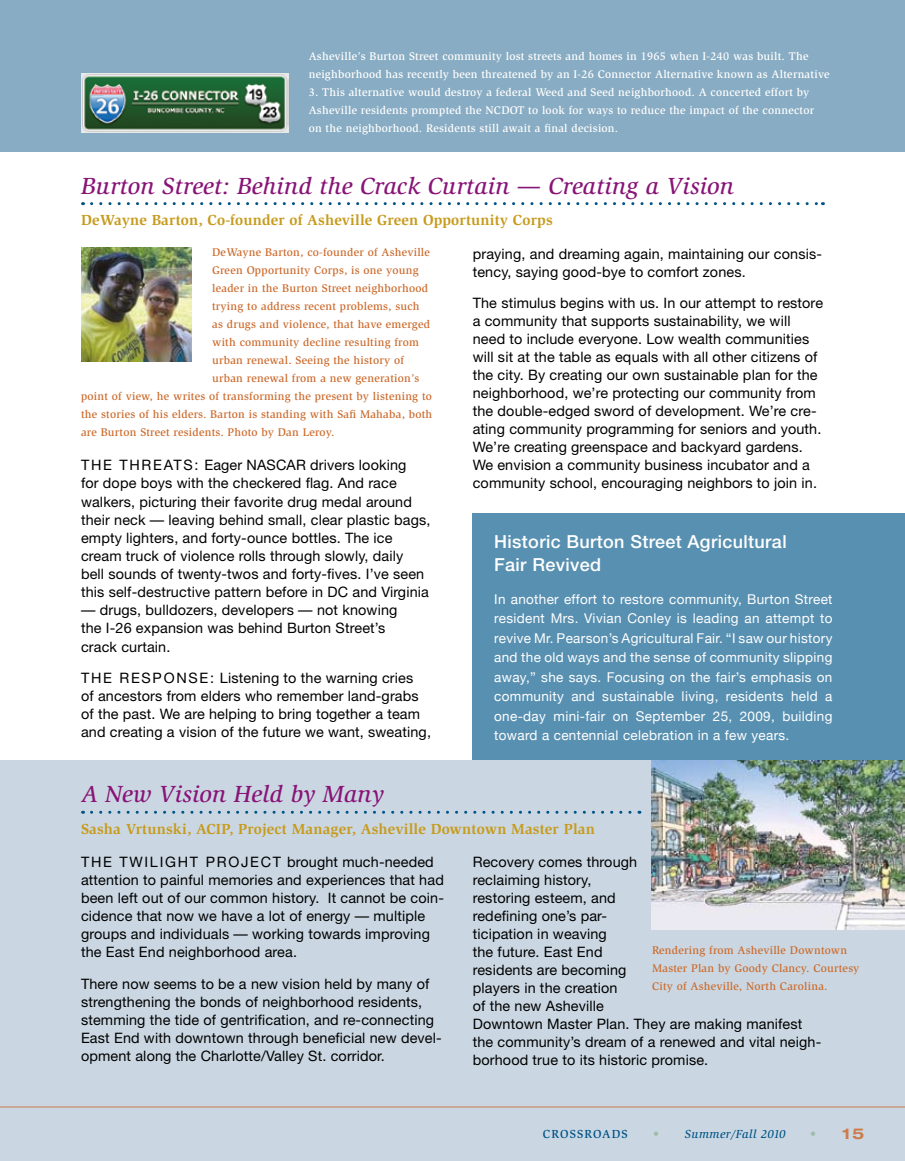
<style>
.page{position:relative;width:905px;height:1161px;background:#fff}
.page>*{position:absolute;margin:0;border:0;box-sizing:border-box;transform-origin:0 0}
.t1{font:italic 500 24px "Slimbach";letter-spacing:.01em;color:#881477}
.t2{font:500 18px/22.5px "Helvetica Neue";letter-spacing:.02em;color:#fff}
.t3{font:700 15px "Slimbach";letter-spacing:.01em;color:#c79b1d}
.t4{font:700 expanded 15px "Helvetica Neue";color:#cd7b4b}
.t5{font:14.4px/18px "Helvetica Neue";letter-spacing:.01em;color:#000}
.t6{font:14.4px "Helvetica Neue";letter-spacing:.12em;color:#000}
.t7{font:13.5px/19.5px "Helvetica Neue";letter-spacing:.025em;color:#fff;text-align:justify}
.t8{font:italic 500 12px "Slimbach";letter-spacing:.03em;color:#005387}
.t9{font:500 12px "Slimbach";color:#005387}
.t10{font:500 11.4px/18px "Slimbach";letter-spacing:.02em;color:#cc6b2d}
.t11{font:500 11.4px/18px "Slimbach";letter-spacing:.02em;color:#fff}
.s1{font-family:"Helvetica Neue";font-weight:300;font-style:normal;font-stretch:expanded;color:#9fbca9}
.s2{font-weight:300;font-size:12px;color:#9fbca9}
</style>
<div class="page">
<div style="left:472px;top:514px;width:432px;height:258px;background:#5890b1"></div>
<div style="left:0;top:0;width:904px;height:152px;background:#88acc3"></div>
<div style="left:0;top:761px;width:904px;height:400px;background:#cad7e2"></div>
<hr style="left:0;top:1107px;width:904px;height:1px;background:#cd7b4b">
<img style="left:81px;top:74px;width:207px;height:58px">
<img style="left:81px;top:248px;width:111px;height:113px">
<svg style="left:92px;top:202px;width:731px;height:3px"></svg>
<svg style="left:91px;top:811px;width:549px;height:3px"></svg>
<img style="left:652px;top:761px;width:252px;height:169px">
<p class="t11" style="left:309px;top:47px;width:522px">Asheville’s Burton Street community lost streets and homes in 1965 when I-240 was built. The neighborhood has recently been threatened by an I-26 Connector Alternative known as Alternative</p>
<p class="t11" style="left:309px;top:83px;width:507px">3. This alternative would destroy a federal Weed and Seed neighborhood. A concerted effort by<br>Asheville residents prompted the NCDOT to look for ways to reduce the impact of the connector on the neighborhood. Residents still await a final decision.</p>
<h1 class="t1" style="left:81px;top:172px;width:654px">Burton Street: Behind the Crack Curtain — Creating a Vision</h1>
<p class="t3" style="left:81px;top:211px;width:473px">DeWayne Barton, Co-founder of Asheville Green Opportunity Corps</p>
<p class="t10" style="left:212px;top:243px;width:219px">DeWayne Barton, co-founder of Asheville</p>
<p class="t10" style="left:212px;top:261px;width:208px">Green Opportunity Corps, is one young</p>
<p class="t10" style="left:212px;top:279px;width:217px">leader in the Burton Street neighborhood</p>
<p class="t10" style="left:212px;top:297px;width:209px">trying to address recent problems, such</p>
<p class="t10" style="left:212px;top:315px;width:219px">as drugs and violence, that have emerged</p>
<p class="t10" style="left:212px;top:333px;width:208px">with community decline resulting from</p>
<p class="t10" style="left:212px;top:351px;width:193px">urban renewal. Seeing the history of</p>
<p class="t10" style="left:212px;top:369px;width:209px">urban renewal from a new generation’s</p>
<p class="t10" style="left:81px;top:387px;width:352px">point of view, he writes of transforming the present by listening to</p>
<p class="t10" style="left:81px;top:405px;width:353px">the stories of his elders. Barton is standing with Safi Mahaba, both</p>
<p class="t10" style="left:81px;top:423px;width:255px">are Burton Street residents. Photo by Dan Leroy.</p>
<p class="t5" style="left:81px;top:456px;width:351px;text-indent:113px">: Eager NASCAR drivers looking<br>for dope boys with the checkered flag. And race walkers, picturing their favorite drug medal around their neck — leaving behind small, clear plastic bags, empty lighters, and forty-ounce bottles. The ice cream truck of violence rolls through slowly, daily<br>bell sounds of twenty-twos and forty-fives. I ’ve seen this self-destructive pattern before in DC and Virginia</p>
<p class="t5" style="left:81px;top:601px;width:318px">— drugs, bulldozers, developers — not knowing the I -26 expansion was behind Burton Street’s crack curtain.</p>
<p class="t5" style="left:81px;top:669px;width:21px">The</p>
<p class="t5" style="left:119px;top:669px;width:24px">respo</p>
<p class="t5" style="left:81px;top:456px;width:21px">The</p>
<p class="t5" style="left:119px;top:456px;width:45px">threats</p>
<p class="t5" style="left:81px;top:669px;width:351px;text-indent:95px">nse : Listening to the warning cries<br>of ancestors from elders who remember land-grabs of the past. We are helping to bring together a team and creating a vision of the future we want, sweating,</p>
<p class="t5" style="left:472px;top:245px;width:351px">praying, and dreaming again, maintaining our consis&shy;tency, saying good-bye to comfort zones.</p>
<p class="t5" style="left:472px;top:294px;width:352px">The stimulus begins with us. I n our attempt to restore a community that supports sustainability, we will need to include everyone. Low wealth communities will sit at the table as equals with all other citizens of the city. By creating our own sustainable plan for the neighborhood, we’re protecting our community from the double-edged sword of development. We’re cre&shy;ating community programming for seniors and youth.<br>We’re creating greenspace and backyard gardens.<br>We envision a community business incubator and a community school, encouraging neighbors to join in.</p>
<p class="t2" style="left:494px;top:531px;width:294px">Historic Burton Street Agricultural<br>Fair Revived</p>
<p class="t7" style="left:494px;top:589px;width:340px">In another effort to restore community, Burton Street resident Mrs. Vivian Conley is leading an attempt to revive Mr. Pearson’s Agricultural Fair. “I saw our history and the old ways and the sense of community slipping away,” she says. Focusing on the fair’s emphasis on community and sustainable living, residents held a one-day mini-fair on September 25, 2009, building toward a centennial celebration in a few years.</p>
<h1 class="t1" style="left:81px;top:780px;width:304px">A New Vision Held by Many</h1>
<p class="t3" style="left:81px;top:820px;width:515px">Sasha Vrtunski, ACIP, Project Manager, Asheville Downtown Master Plan</p>
<p class="t5" style="left:81px;top:853px;width:21px">The</p>
<p class="t6" style="left:119px;top:853px;width:69px">Twilight</p>
<p class="t5" style="left:206px;top:853px;width:35px">Project</p>
<p class="t5" style="left:81px;top:853px;width:364px;text-indent:206px">brought much-needed attention to painful memories and experiences that had been left out of our common history. It cannot be coin&shy;cidence that now we have a lot of energy — multiple groups and individuals — working towards improving the East End neighborhood area.</p>
<p class="t5" style="left:81px;top:974px;width:362px">There now seems to be a new vision held by many of strengthening the bonds of neighborhood residents, stemming the tide of gentrification, and re-connecting East End with downtown through beneficial new devel&shy;opment along the Charlotte/Valley St. corridor.</p>
<p class="t5" style="left:473px;top:853px;width:350px">Recovery comes through<br>reclaiming history,<br>restoring esteem, and<br>redefining one’s par-<br>ticipation in weaving<br>the future. East End<br>residents are becoming<br>players in the creation<br>of the new Asheville<br>Downtown Master Plan. They are making manifest the community’s dream of a renewed and vital neigh&shy;borhood true to its historic promise.</p>
<p class="t10" style="left:652px;top:941px;width:209px">Rendering from Asheville Downtown<br>Master Plan by Goody Clancy. Courtesy<br>City of Asheville, North Carolina.</p>
<p class="t9" style="left:543px;top:1127px;width:19px">Crossroads</p>
<p class="t8" style="left:653px;top:1127px;width:134px"><span class="s1">•</span> Summer/Fall 2010</p>
<p class="t4" style="left:810px;top:1124px;width:56px"><span class="s2">•</span> 15</p>
</div>
